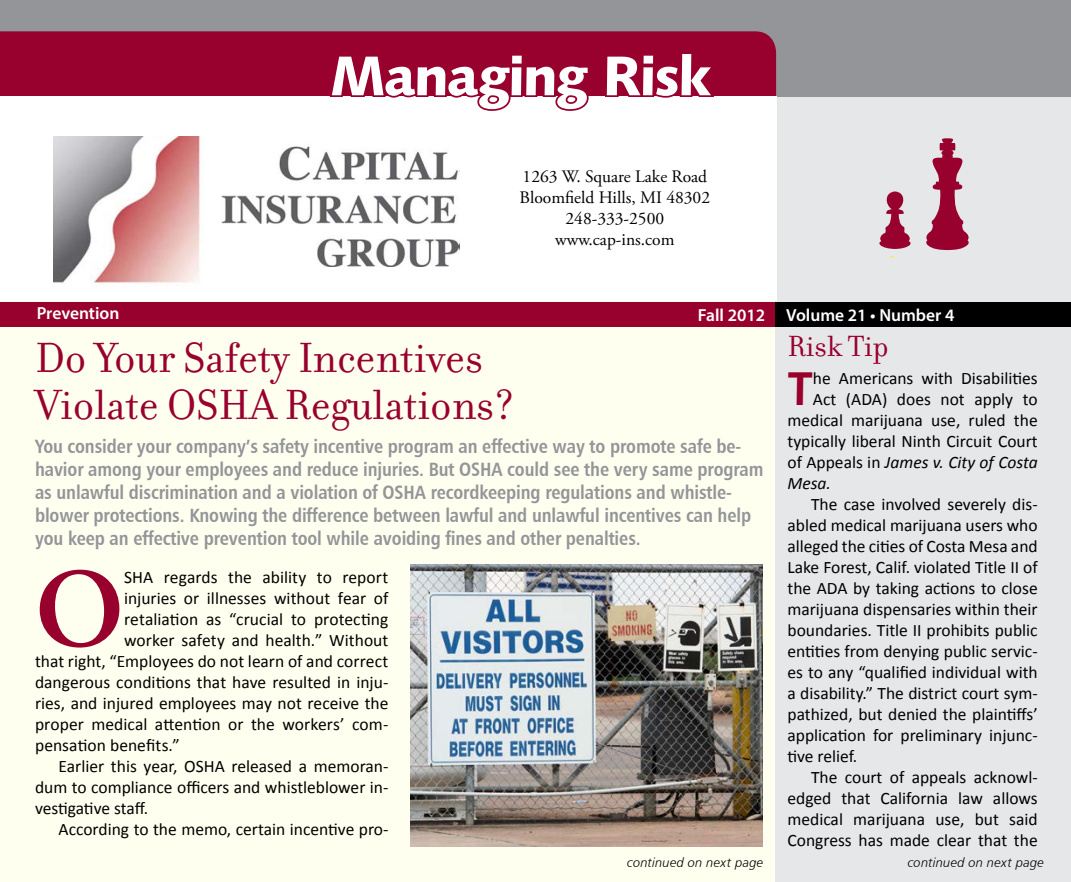
<style>
.page{position:relative;width:1071px;height:882px;background:#fff}
.page>*{position:absolute;margin:0;border:0;box-sizing:border-box;transform-origin:0 0}
.t1{font:600 112.52px "Adobe Garamond Pro";color:#98002e}
.t2{font:56px "Humanist 531 BT Black A";letter-spacing:-.03em;color:#fff}
.t3{font:47.43px "Humanist 531 BT Bold A";color:#98002e}
.t4{font:45.5px/47.2px "Filosofia";color:#98002e}
.t5{font:31.5px "Filosofia";color:#98002e}
.t6{font:19.25px/23.1px "Humanist 777 BT Bold Condensed B";letter-spacing:-.005em;color:#939598}
.t7{font:17.5px/21px "Calibri";color:#000;text-align:justify}
.t8{font:17.5px/21px "Adobe Garamond Pro";color:#000;text-align:center}
.t9{font:600 17.5px "Myriad Pro";color:#fff}
.t10{font:italic 17.5px "Calibri";color:#000}
.t11{font:13.12px "Humanist 777 BT Light Italic B";letter-spacing:.015em;color:#000}
.s1{font-style:normal}
</style>
<div class="page">
<div style="left:1px;top:1px;width:1070px;height:881px;background:#fffff0"></div>
<div style="left:776px;top:75px;width:295px;height:807px;background:#e6e7e8"></div>
<div style="left:0;top:0;width:1071px;height:96px;background:#939598"></div>
<div style="left:0;top:31px;width:776px;height:65px;background:#98002e"></div>
<div style="left:0;top:96px;width:776px;height:205px;background:#fff"></div>
<svg style="left:879px;top:191px;width:32px;height:58px"></svg>
<svg style="left:926px;top:138px;width:43px;height:112px"></svg>
<div style="left:0;top:303px;width:776px;height:24px;background:#98002e"></div>
<div style="left:776px;top:303px;width:295px;height:24px;background:#000"></div>
<svg style="left:328px;top:36px;width:263px;height:75px"></svg>
<div style="left:603px;top:50px;width:115px;height:48px;background:#98002e"></div>
<img style="left:411px;top:564px;width:352px;height:283px">
<img style="left:221px;top:146px;width:239px;height:121px">
<img style="left:53px;top:136px;width:147px;height:148px">
<h2 class="t2" style="left:331px;top:40px;width:382px">Managing Risk</h2>
<p class="t8" style="left:520px;top:166px;width:192px">1263 W. Square Lake Road<br>Bloomfield Hills, MI 48302<br>248-333-2500 www.cap-ins.com</p>
<p class="t9" style="left:37px;top:302px;width:84px">Prevention</p>
<p class="t9" style="left:698px;top:304px;width:258px">Fall 2012 Volume 21 • Number 4</p>
<h3 class="t4" style="left:35px;top:335px;width:482px">Do Your Safety Incentives<br>Violate OSHA Regulations?</h3>
<p class="t6" style="left:35px;top:434px;width:730px">You consider your company’s safety incentive program an effective way to promote safe be&shy;havior among your employees and reduce injuries. But OSHA could see the very same program as unlawful discrimination and a violation of OSHA recordkeeping regulations and whistle&shy;blower protections. Knowing the difference between lawful and unlawful incentives can help you keep an effective prevention tool while avoiding fines and other penalties.</p>
<h1 class="t1" style="left:35px;top:545px;width:91px">O</h1>
<p class="t7" style="left:124px;top:567px;width:266px">SHA regards the ability to report</p>
<h3 class="t5" style="left:788px;top:329px;width:103px">Risk Tip</h3>
<h3 class="t3" style="left:788px;top:360px;width:27px">T</h3>
<p class="t7" style="left:813px;top:368px;width:226px">he Americans with Disabilities</p>
<p class="t7" style="left:813px;top:389px;width:226px">Act (ADA) does not apply to</p>
<p class="t7" style="left:787px;top:410px;width:252px">medical marijuana use, ruled the</p>
<p class="t7" style="left:787px;top:431px;width:252px">typically liberal Ninth Circuit Court</p>
<p class="t10" style="left:787px;top:451px;width:252px"><span class="s1">of Appeals in</span> James v. City of Costa</p>
<p class="t10" style="left:787px;top:472px;width:45px">Mesa.</p>
<p class="t7" style="left:787px;top:494px;width:252px;text-indent:24px">The case involved severely dis&shy;abled medical marijuana users who alleged the cities of Costa Mesa and Lake Forest, Calif. violated Title II of the ADA by taking actions to close marijuana dispensaries within their boundaries. Title II prohibits public entities from denying public servic&shy;es to any “qualified individual with a disability.” The district court sym&shy;pathized, but denied the plaintiffs’ application for preliminary injunc&shy;tive relief.</p>
<p class="t7" style="left:787px;top:767px;width:252px;text-indent:24px">The court of appeals acknowl&shy;edged that California law allows medical marijuana use, but said Congress has made clear that the</p>
<p class="t7" style="left:124px;top:588px;width:266px">injuries or illnesses without fear of</p>
<p class="t7" style="left:124px;top:609px;width:266px">retaliation as “crucial to protecting</p>
<p class="t7" style="left:124px;top:630px;width:266px">worker safety and health.” Without</p>
<p class="t7" style="left:35px;top:651px;width:355px">that right, “Employees do not learn of and correct</p>
<p class="t7" style="left:35px;top:672px;width:355px">dangerous conditions that have resulted in inju-</p>
<p class="t7" style="left:35px;top:693px;width:355px">ries, and injured employees may not receive the</p>
<p class="t7" style="left:35px;top:714px;width:355px">proper medical attention or the workers’ com-</p>
<p class="t7" style="left:35px;top:735px;width:146px">pensation benefits.”</p>
<p class="t7" style="left:59px;top:756px;width:331px">Earlier this year, OSHA released a memoran-</p>
<p class="t7" style="left:35px;top:777px;width:355px">dum to compliance officers and whistleblower in-</p>
<p class="t7" style="left:35px;top:798px;width:115px">vestigative staff.</p>
<p class="t7" style="left:59px;top:819px;width:331px">According to the memo, certain incentive pro-</p>
<p class="t11" style="left:627px;top:855px;width:138px">continued on next page</p>
<p class="t11" style="left:908px;top:855px;width:138px">continued on next page</p>
</div>
